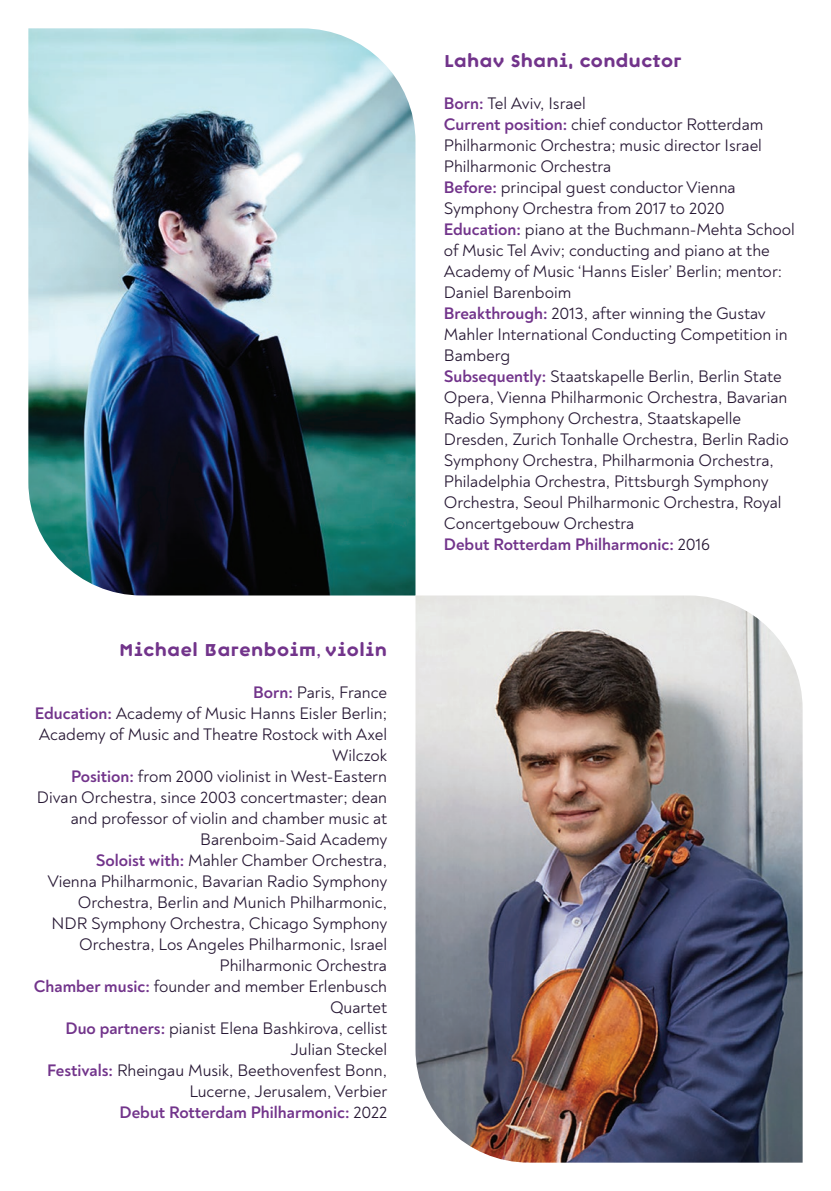
<style>
.page{position:relative;width:831px;height:1191px;background:#fff}
.page>*{position:absolute;margin:0;border:0;box-sizing:border-box;transform-origin:0 0}
.t1{font:20px "Rpho";color:#72348b}
.t2{font:17px/21px "Noah";color:#271834;text-align:right}
.t3{font:700 17px "Noah";color:#72348b}
.s1{font-family:"Noah";font-weight:700;font-size:17px}
.s2{font-weight:700;color:#72348b}
.s3{font-weight:400;color:#271834}
</style>
<div class="page">
<img style="left:28px;top:28px;width:387px;height:567px">
<img style="left:415px;top:595px;width:387px;height:567px">
<p class="t1" style="left:119px;top:638px;width:270px">Michael Barenboim<span class="s1">,</span> violin</p>
<p class="t2" style="left:253px;top:682px;width:135px"><span class="s2">Born:</span> Paris, France</p>
<p class="t2" style="left:35px;top:703px;width:354px"><span class="s2">Education:</span> Academy of Music Hanns Eisler Berlin;<br>Academy of Music and Theatre Rostock with Axel<br>Wilczok</p>
<p class="t2" style="left:37px;top:766px;width:352px"><span class="s2">Position:</span> from 2000 violinist in West-Eastern Divan Orchestra, since 2003 concertmaster; dean and professor of violin and chamber music at Barenboim-Said Academy</p>
<p class="t2" style="left:47px;top:850px;width:341px"><span class="s2">Soloist with:</span> Mahler Chamber Orchestra, Vienna Philharmonic, Bavarian Radio Symphony Orchestra, Berlin and Munich Philharmonic, NDR Symphony Orchestra, Chicago Symphony Orchestra, Los Angeles Philharmonic, Israel Philharmonic Orchestra</p>
<p class="t2" style="left:34px;top:976px;width:355px"><span class="s2">Chamber music:</span> founder and member Erlenbusch<br>Quartet</p>
<p class="t2" style="left:65px;top:1018px;width:323px"><span class="s2">Duo partners:</span> pianist Elena Bashkirova, cellist<br>Julian Steckel</p>
<p class="t2" style="left:47px;top:1060px;width:342px"><span class="s2">Festivals:</span> Rheingau Musik, Beethovenfest Bonn,<br>Lucerne, Jerusalem, Verbier</p>
<p class="t3" style="left:119px;top:1101px;width:269px">Debut Rotterdam Philharmonic: <span class="s3">2022</span></p>
<p class="t1" style="left:444px;top:49px;width:239px">Lahav Shani, conductor</p>
<p class="t2" style="left:444px;top:93px;width:143px"><span class="s2">Born:</span> Tel Aviv, Israel</p>
<p class="t2" style="left:444px;top:114px;width:321px;text-align:justify"><span class="s2">Current position:</span> chief conductor Rotterdam Philharmonic Orchestra; music director Israel Philharmonic Orchestra</p>
<p class="t2" style="left:444px;top:177px;width:293px;text-align:left"><span class="s2">Before:</span> principal guest conductor Vienna<br>Symphony Orchestra from 2017 to 2020</p>
<p class="t2" style="left:444px;top:219px;width:352px;text-align:left"><span class="s2">Education:</span> piano at the Buchmann-Mehta School of Music Tel Aviv; conducting and piano at the Academy of Music ‘Hanns Eisler’ Berlin; mentor:<br>Daniel Barenboim</p>
<p class="t2" style="left:444px;top:303px;width:345px;text-align:left"><span class="s2">Breakthrough:</span> 2013, after winning the Gustav<br>Mahler International Conducting Competition in<br>Bamberg</p>
<p class="t2" style="left:444px;top:366px;width:346px;text-align:left"><span class="s2">Subsequently:</span> Staatskapelle Berlin, Berlin State Opera, Vienna Philharmonic Orchestra, Bavarian Radio Symphony Orchestra, Staatskapelle Dresden, Zurich Tonhalle Orchestra, Berlin Radio Symphony Orchestra, Philharmonia Orchestra, Philadelphia Orchestra, Pittsburgh Symphony Orchestra, Seoul Philharmonic Orchestra, Royal Concertgebouw Orchestra</p>
<p class="t3" style="left:444px;top:534px;width:268px">Debut Rotterdam Philharmonic: <span class="s3">2016</span></p>
</div>
